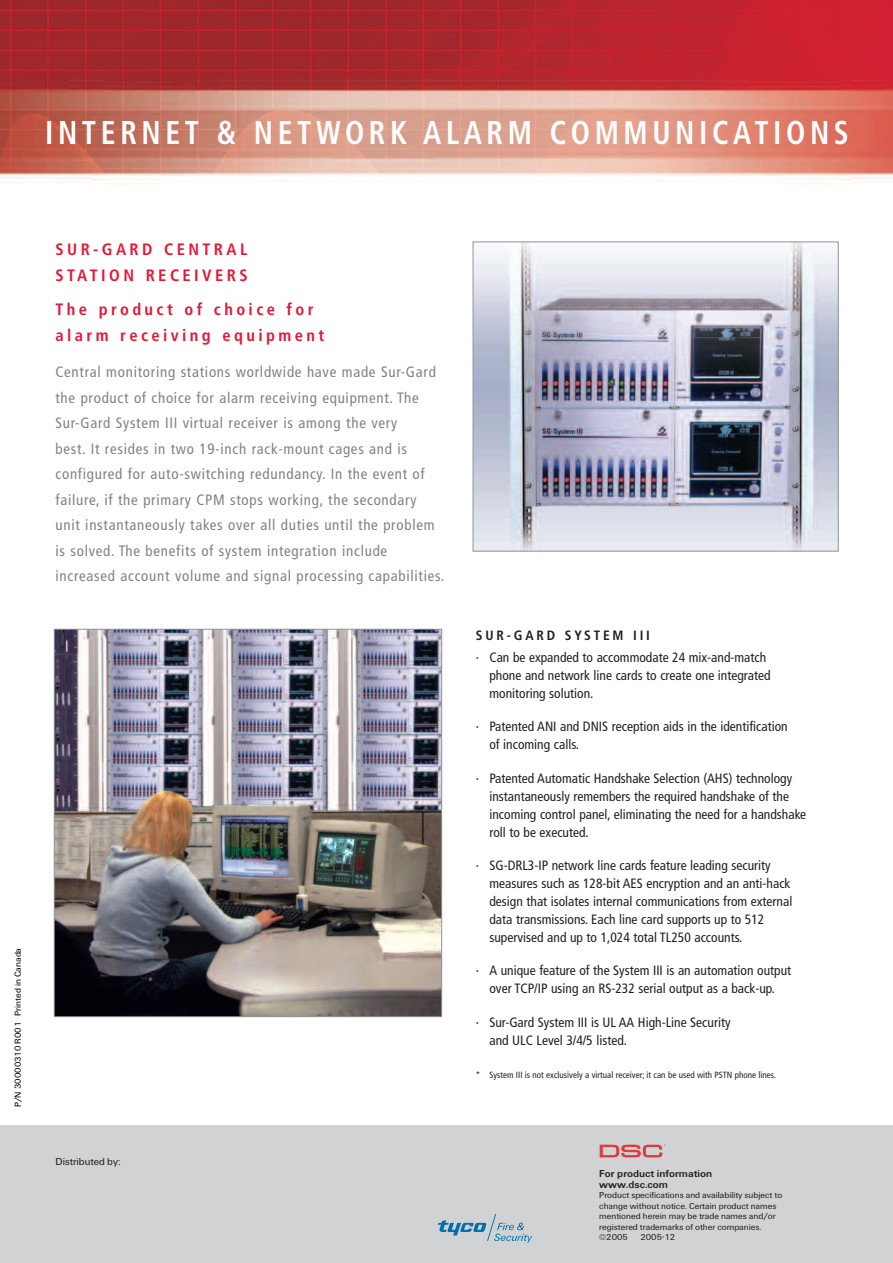
<style>
.page{position:relative;width:893px;height:1263px;background:#fff}
.page>*{position:absolute;margin:0;border:0;box-sizing:border-box;transform-origin:0 0}
.t1{font:700 condensed 33px "Frutiger";letter-spacing:.155em;color:#fff;scale:.9 1}
.t2{font:700 condensed 16.5px/25.5px "Frutiger";letter-spacing:.21em;color:#e51836}
.t3{font:condensed 15px/25.5px "Frutiger";letter-spacing:.05em;color:#808285}
.t4{font:condensed 13.5px/18px "Frutiger";color:#231f20}
.t5{font:700 condensed 13.5px "Frutiger";letter-spacing:.21em;color:#231f20}
.t6{font:700 10.5px/10.5px "U65 Univers";color:#231f20}
.t7{font:10.5px "U55 Univers";color:#231f20}
.t8{font:9px/10.5px "U55 Univers";color:#231f20}
.t9{font:condensed 9px "Frutiger";color:#231f20}
.t10{font:9px "U55 Univers";color:#000}
</style>
<div class="page">
<img style="left:0;top:0;width:893px;height:184px">
<div style="left:0;top:1125px;width:893px;height:138px;background:#d1d2d4"></div>
<svg style="left:438px;top:1214px;width:94px;height:29px"></svg>
<svg style="left:600px;top:1144px;width:66px;height:13px"></svg>
<img style="left:475px;top:244px;width:361px;height:305px">
<div style="left:473px;top:242px;width:365px;height:309px;border:1px solid #939598"></div>
<img style="left:56px;top:631px;width:384px;height:384px">
<div style="left:54px;top:629px;width:388px;height:388px;border:1px solid #939598"></div>
<h1 class="t1" style="left:45px;top:119px;width:894px">INTERNET &amp; NETWORK ALARM COMMUNICATIONS</h1>
<p class="t10" style="left:15px;top:1107px;width:161px;rotate:-90deg">P/N 30000310 R001 Printed in Canada</p>
<p class="t2" style="left:56px;top:238px;width:194px">SUR-GARD CENTRAL<br>STATION RECEIVERS</p>
<p class="t2" style="left:56px;top:298px;width:270px">The product of choice for alarm receiving equipment</p>
<p class="t3" style="left:56px;top:360px;width:390px">Central monitoring stations worldwide have made Sur-Gard the product of choice for alarm receiving equipment. The Sur-Gard System III virtual receiver is among the very<br>best. It resides in two 19-inch rack-mount cages and is configured for auto-switching redundancy. In the event of failure, if the primary CPM stops working, the secondary unit instantaneously takes over all duties until the problem is solved. The benefits of system integration include increased account volume and signal processing capabilities.</p>
<p class="t7" style="left:56px;top:1158px;width:66px">Distributed by:</p>
<p class="t5" style="left:476px;top:629px;width:176px">SUR-GARD SYSTEM III</p>
<p class="t4" style="left:489px;top:649px;width:283px;text-indent:-14px">· Can be expanded to accommodate 24 mix-and-match phone and network line cards to create one integrated monitoring solution.</p>
<p class="t4" style="left:489px;top:719px;width:300px;text-indent:-14px">· Patented ANI and DNIS reception aids in the identification of incoming calls.</p>
<p class="t4" style="left:489px;top:770px;width:318px;text-indent:-14px">· Patented Automatic Handshake Selection (AHS) technology instantaneously remembers the required handshake of the incoming control panel, eliminating the need for a handshake roll to be executed.</p>
<p class="t4" style="left:489px;top:857px;width:304px;text-indent:-14px">· SG-DRL3-IP network line cards feature leading security measures such as 128-bit AES encryption and an anti-hack design that isolates internal communications from external data transmissions. Each line card supports up to 512 supervised and up to 1,024 total TL250 accounts.</p>
<p class="t4" style="left:476px;top:963px;width:317px;text-align:center">· A unique feature of the System III is an automation output over TCP/IP using an RS-232 serial output as a back-up.</p>
<p class="t4" style="left:489px;top:1014px;width:243px;text-indent:-14px">· Sur-Gard System III is UL AA High-Line Security and ULC Level 3/4/5 listed.</p>
<p class="t9" style="left:476px;top:1071px;width:302px">* System III is not exclusively a virtual receiver; it can be used with PSTN phone lines.</p>
<p class="t6" style="left:599px;top:1169px;width:114px">For product information www.dsc.com</p>
<p class="t8" style="left:599px;top:1191px;width:184px">Product specifications and availability subject to change without notice. Certain product names mentioned herein may be trade names and/or registered trademarks of other companies. ©2005</p>
<p class="t8" style="left:640px;top:1233px;width:37px">2005•12</p>
</div>
